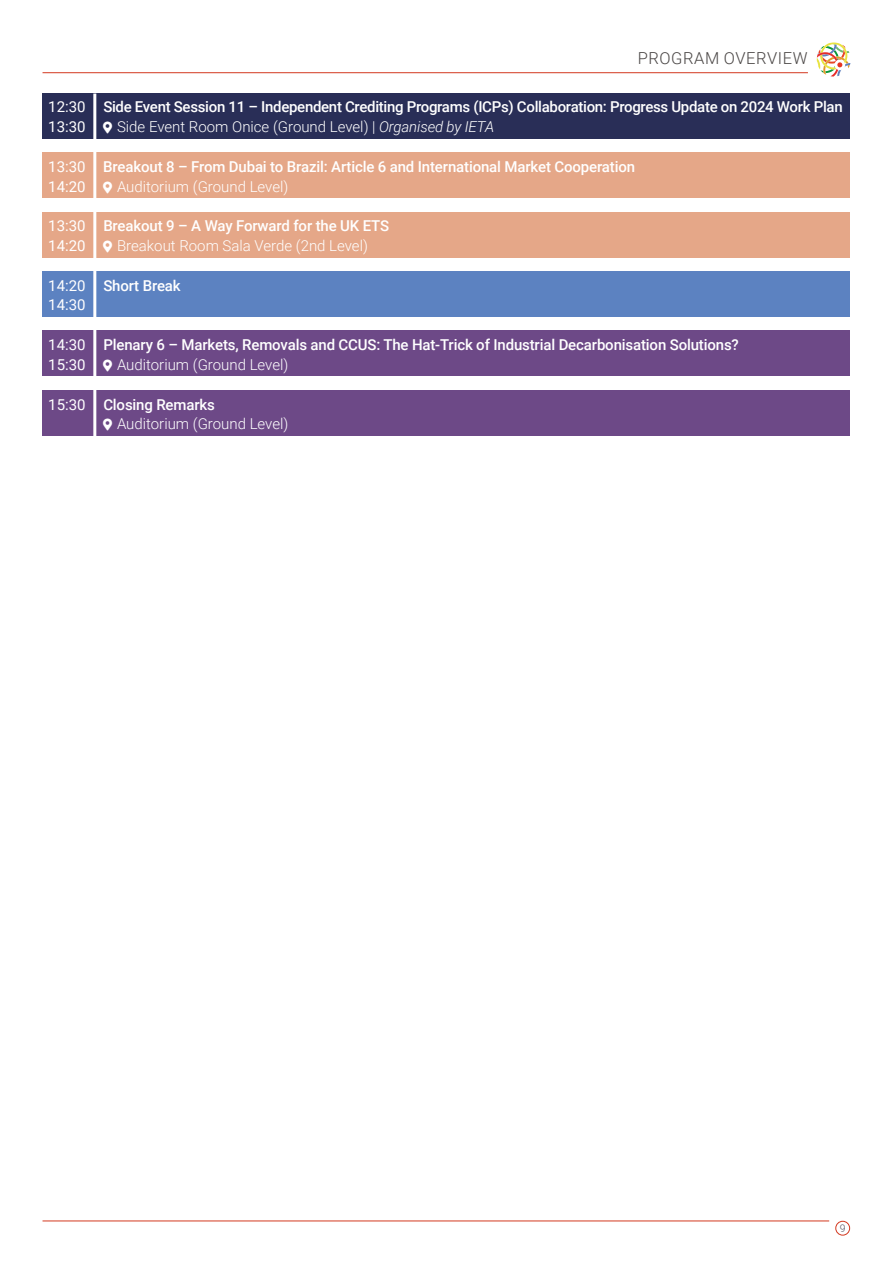
<style>
.page{position:relative;width:893px;height:1263px;background:#fff}
.page>*{position:absolute;margin:0;border:0;box-sizing:border-box;transform-origin:0 0}
.t1{font:300 16.5px "Roboto";letter-spacing:.035em;color:#4a4645}
.t2{font:500 15px/19.8px "Roboto";letter-spacing:-.01em;color:#fff}
.t3{font:300 15px "Roboto";color:#fff}
.t4{font:15px/19.8px "Roboto";color:#fff}
.t5{font:300 10.5px "Roboto";color:#53505e}
.s1{font-weight:300}
.s2{font-weight:300;font-style:italic}
</style>
<div class="page">
<div style="left:835px;top:1221px;width:15px;height:14px;border:1px solid #d33920;border-radius:50%"></div>
<svg style="left:817px;top:43px;width:33px;height:34px"></svg>
<hr style="left:43px;top:72px;width:765px;height:1px;background:#d33920">
<hr style="left:43px;top:1220px;width:786px;height:1px;background:#d33920">
<div style="left:43px;top:212px;width:807px;height:45px;background:#e5a788"></div>
<div style="left:43px;top:271px;width:807px;height:45px;background:#5c82c1"></div>
<div style="left:43px;top:390px;width:807px;height:45px;background:#6d4987"></div>
<div style="left:43px;top:153px;width:807px;height:45px;background:#e5a788"></div>
<div style="left:43px;top:331px;width:807px;height:45px;background:#6d4987"></div>
<div style="left:43px;top:94px;width:807px;height:45px;background:#292e57"></div>
<hr style="left:93px;top:94px;width:3px;height:344px;background:#fff">
<p class="t4" style="left:48px;top:97px;width:39px">12:30<br>13:30</p>
<p class="t4" style="left:48px;top:156px;width:39px">13:30<br>14:20</p>
<p class="t4" style="left:48px;top:215px;width:39px">13:30<br>14:20</p>
<p class="t4" style="left:48px;top:275px;width:39px">14:20<br>14:30</p>
<p class="t4" style="left:48px;top:334px;width:39px">14:30<br>15:30</p>
<p class="t4" style="left:48px;top:394px;width:39px">15:30</p>
<p class="t1" style="left:638px;top:46px;width:171px">PROGRAM OVERVIEW</p>
<p class="t2" style="left:117px;top:97px;width:727px;text-indent:-14px">Side Event Session 11 – Independent Crediting Programs (ICPs) Collaboration: Progress Update on 2024 Work Plan<br><span class="s1">Side Event Room Onice (Ground Level) |</span> <span class="s2">Organised by IETA</span></p>
<p class="t2" style="left:103px;top:156px;width:533px">Breakout 8 – From Dubai to Brazil: Article 6 and International Market Cooperation</p>
<p class="t3" style="left:117px;top:176px;width:173px">Auditorium (Ground Level)</p>
<p class="t2" style="left:103px;top:215px;width:287px">Breakout 9 – A Way Forward for the UK ETS</p>
<p class="t3" style="left:117px;top:235px;width:252px">Breakout Room Sala Verde (2nd Level)</p>
<p class="t2" style="left:103px;top:275px;width:79px">Short Break</p>
<p class="t2" style="left:103px;top:334px;width:637px">Plenary 6 – Markets, Removals and CCUS: The Hat-Trick of Industrial Decarbonisation Solutions?</p>
<p class="t3" style="left:117px;top:354px;width:173px">Auditorium (Ground Level)</p>
<p class="t2" style="left:103px;top:394px;width:113px">Closing Remarks</p>
<p class="t3" style="left:117px;top:413px;width:173px">Auditorium (Ground Level)</p>
<p class="t5" style="left:840px;top:1221px;width:7px">9</p>
</div>
